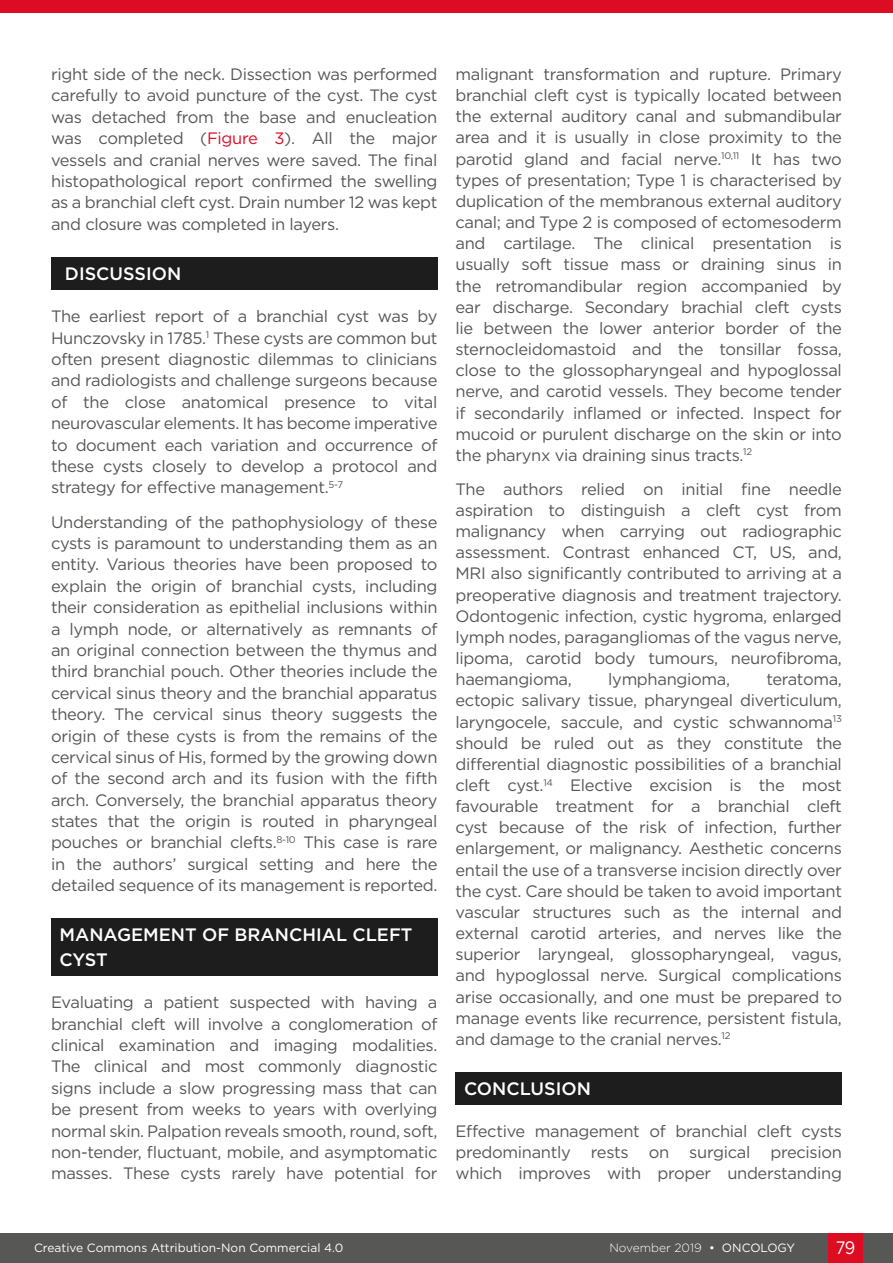
<style>
.page{position:relative;width:893px;height:1263px;background:#fff}
.page>*{position:absolute;margin:0;border:0;box-sizing:border-box;transform-origin:0 0}
.H1__Heading_1{font:500 18px/24.5px "Gotham";color:#fff}
.t1{font:18px "Gotham";color:#fff;scale:.9 1}
.Body_Text{font:16.5px/21.1px "Gotham";letter-spacing:-.02em;color:#575756;text-align:justify}
.t2{font:12px "Gotham";color:#fff}
.t3{font:300 12px "Gotham";color:#fff}
.s1{color:#dc0c23}
.s2{font-weight:400}
</style>
<div class="page">
<div style="left:0;top:1233px;width:893px;height:30px;background:#575756"></div>
<div style="left:829px;top:1233px;width:34px;height:30px;background:#dc0c23"></div>
<div style="left:0;top:0;width:893px;height:13px;background:#dc0c23"></div>
<div style="left:51px;top:257px;width:386px;height:33px;background:#1d1d1d"></div>
<div style="left:51px;top:918px;width:386px;height:57px;background:#1d1d1d"></div>
<div style="left:455px;top:1072px;width:387px;height:32px;background:#1d1d1d"></div>
<p class="Body_Text" style="left:51px;top:63px;width:388px">right side of the neck. Dissection was performed carefully to avoid puncture of the cyst. The cyst was detached from the base and enucleation was completed (<span class="s1">Figure 3</span>). All the major vessels and cranial nerves were saved. The final histopathological report confirmed the swelling as a branchial cleft cyst. Drain number 12 was kept and closure was completed in layers.</p>
<p class="H1__Heading_1" style="left:65px;top:261px;width:118px">DISCUSSION</p>
<p class="Body_Text" style="left:51px;top:305px;width:388px">The earliest report of a branchial cyst was by Hunczovsky in 1785.<sup>1</sup> These cysts are common but often present diagnostic dilemmas to clinicians and radiologists and challenge surgeons because of the close anatomical presence to vital neurovascular elements. It has become imperative to document each variation and occurrence of these cysts closely to develop a protocol and strategy for effective management.<sup>5-7</sup></p>
<p class="Body_Text" style="left:51px;top:511px;width:388px">Understanding of the pathophysiology of these cysts is paramount to understanding them as an entity. Various theories have been proposed to explain the origin of branchial cysts, including their consideration as epithelial inclusions within a lymph node, or alternatively as remnants of an original connection between the thymus and third branchial pouch. Other theories include the cervical sinus theory and the branchial apparatus theory. The cervical sinus theory suggests the origin of these cysts is from the remains of the cervical sinus of His, formed by the growing down of the second arch and its fusion with the fifth arch. Conversely, the branchial apparatus theory states that the origin is routed in pharyngeal pouches or branchial clefts.<sup>8-10</sup> This case is rare in the authors’ surgical setting and here the detailed sequence of its management is reported.</p>
<p class="H1__Heading_1" style="left:60px;top:922px;width:354px">MANAGEMENT OF BRANCHIAL CLEFT<br>CYST</p>
<p class="Body_Text" style="left:51px;top:991px;width:388px">Evaluating a patient suspected with having a branchial cleft will involve a conglomeration of clinical examination and imaging modalities.<br>The clinical and most commonly diagnostic signs include a slow progressing mass that can be present from weeks to years with overlying normal skin. Palpation reveals smooth, round, soft, non-tender, fluctuant, mobile, and asymptomatic masses. These cysts rarely have potential for</p>
<p class="Body_Text" style="left:455px;top:63px;width:388px">malignant transformation and rupture. Primary branchial cleft cyst is typically located between the external auditory canal and submandibular area and it is usually in close proximity to the parotid gland and facial nerve.<sup>10,11</sup> It has two types of presentation; Type 1 is characterised by duplication of the membranous external auditory canal; and Type 2 is composed of ectomesoderm and cartilage. The clinical presentation is usually soft tissue mass or draining sinus in the retromandibular region accompanied by ear discharge. Secondary brachial cleft cysts lie between the lower anterior border of the sternocleidomastoid and the tonsillar fossa, close to the glossopharyngeal and hypoglossal nerve, and carotid vessels. They become tender if secondarily inflamed or infected. Inspect for mucoid or purulent discharge on the skin or into the pharynx via draining sinus tracts.<sup>12</sup></p>
<p class="Body_Text" style="left:455px;top:478px;width:388px">The authors relied on initial fine needle aspiration to distinguish a cleft cyst from malignancy when carrying out radiographic assessment. Contrast enhanced CT, US, and, MRI also significantly contributed to arriving at a preoperative diagnosis and treatment trajectory.<br>Odontogenic infection, cystic hygroma, enlarged lymph nodes, paragangliomas of the vagus nerve, lipoma, carotid body tumours, neurofibroma, haemangioma,</p>
<p class="Body_Text" style="left:608px;top:668px;width:123px">lymphangioma,</p>
<p class="Body_Text" style="left:455px;top:668px;width:388px;text-indent:311px">teratoma, ectopic salivary tissue, pharyngeal diverticulum, laryngocele, saccule, and cystic schwannoma<sup>13 </sup>should be ruled out as they constitute the differential diagnostic possibilities of a branchial cleft cyst.<sup>14</sup> Elective excision is the most favourable treatment for a branchial cleft cyst because of the risk of infection, further enlargement, or malignancy. Aesthetic concerns entail the use of a transverse incision directly over the cyst. Care should be taken to avoid important vascular structures such as the internal and external carotid arteries, and nerves like the superior laryngeal, glossopharyngeal, vagus, and hypoglossal nerve. Surgical complications arise occasionally, and one must be prepared to manage events like recurrence, persistent fistula, and damage to the cranial nerves.<sup>12</sup></p>
<p class="H1__Heading_1" style="left:464px;top:1076px;width:128px">CONCLUSION</p>
<p class="Body_Text" style="left:455px;top:1120px;width:388px">Effective management of branchial cleft cysts predominantly rests on surgical precision which improves with proper understanding</p>
<p class="t2" style="left:34px;top:1240px;width:311px">Creative Commons Attribution-Non Commercial 4.0</p>
<p class="t3" style="left:609px;top:1240px;width:187px">November 2019 <span class="s2">• ONCOLOGY</span></p>
<p class="t1" style="left:836px;top:1236px;width:23px">79</p>
</div>
